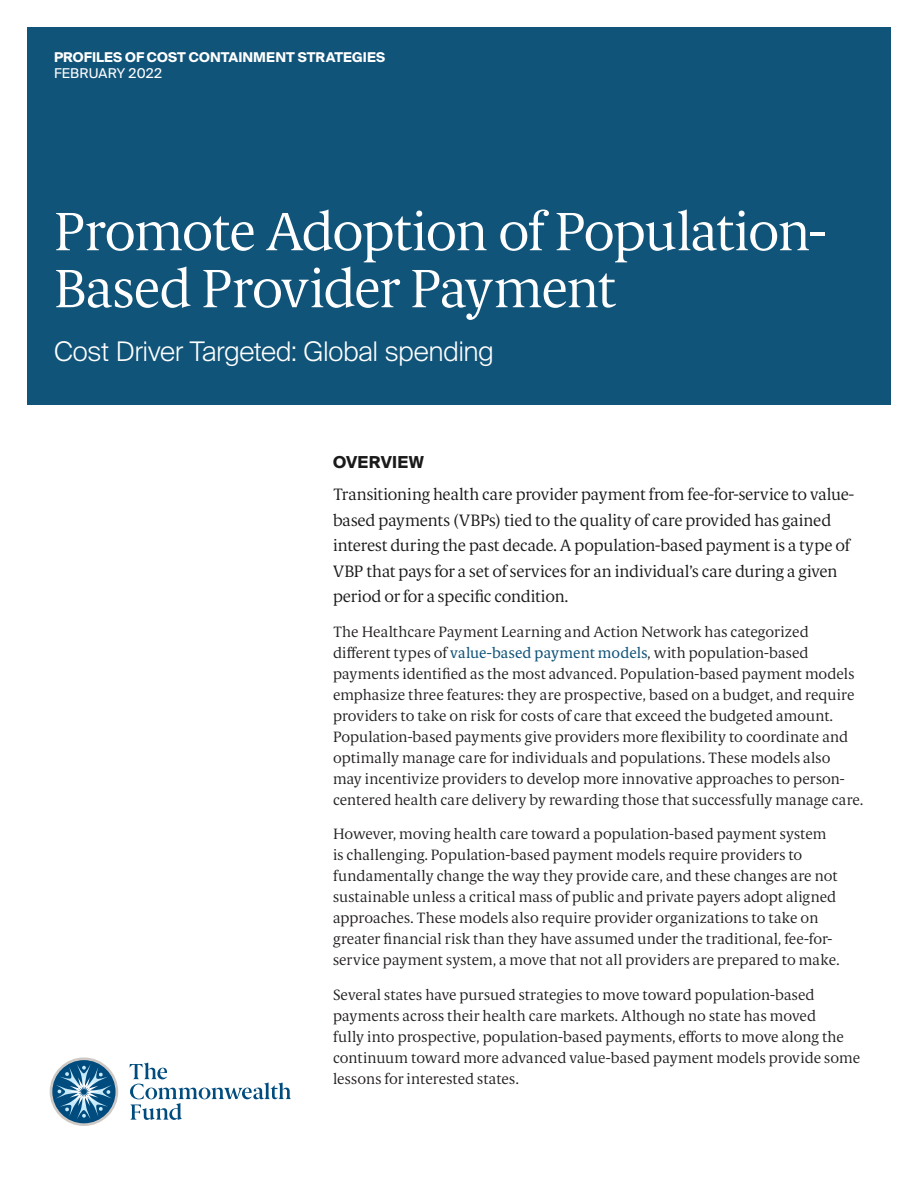
<style>
.page{position:relative;width:918px;height:1188px;background:#fff}
.page>*{position:absolute;margin:0;border:0;box-sizing:border-box;transform-origin:0 0}
.t1{font:300 54px/57px "Berlingske Serif Text";letter-spacing:-.03em;color:#fff}
.t2{font:300 27px "Suisse Intl";letter-spacing:-.01em;color:#fff}
.Abstract{font:300 16.5px/25.5px "Berlingske Serif Text";letter-spacing:-.01em;color:#1a1a1a}
.Heads_-_All_Caps{font:700 16.5px "Suisse Intl";letter-spacing:.015em;color:#1a1a1a}
.Body_Copy_-_No_Inden{font:300 15px/21px "Berlingske Serif Text";color:#231f20}
.Cover_-_Brief___Issu{font:700 13.5px "Suisse Intl";letter-spacing:.005em;color:#fff}
.Cover_-_Brief___Issu-2{font:13.5px "Suisse Intl";letter-spacing:.01em;color:#fff}
.s1{font-weight:400;color:#115479}
</style>
<div class="page">
<div style="left:27px;top:27px;width:864px;height:378px;background:#115479"></div>
<svg style="left:129px;top:1063px;width:162px;height:57px"></svg>
<svg style="left:50px;top:1057px;width:68px;height:69px"></svg>
<p class="Cover_-_Brief___Issu" style="left:54px;top:50px;width:333px">PROFILES OF COST CONTAINMENT STRATEGIES</p>
<p class="Cover_-_Brief___Issu-2" style="left:54px;top:66px;width:110px">FEBRUARY 2022</p>
<p class="t1" style="left:54px;top:202px;width:774px">Promote Adoption of Population-<br>Based Provider Payment</p>
<p class="t2" style="left:54px;top:336px;width:441px">Cost Driver Targeted: Global spending</p>
<p class="Heads_-_All_Caps" style="left:333px;top:453px;width:92px">OVERVIEW</p>
<p class="Abstract" style="left:333px;top:481px;width:523px">Transitioning health care provider payment from fee-for-service to value&shy;based payments (VBPs) tied to the quality of care provided has gained interest during the past decade. A population-based payment is a type of VBP that pays for a set of services for an individual’s care during a given period or for a specific condition.</p>
<p class="Body_Copy_-_No_Inden" style="left:333px;top:621px;width:532px">The Healthcare Payment Learning and Action Network has categorized different types of <span class="s1">value-based payment models</span>, with population-based payments identified as the most advanced. Population-based payment models emphasize three features: they are prospective, based on a budget, and require providers to take on risk for costs of care that exceed the budgeted amount.<br>Population-based payments give providers more flexibility to coordinate and optimally manage care for individuals and populations. These models also<br>may incentivize providers to develop more innovative approaches to person&shy;centered health care delivery by rewarding those that successfully manage care.</p>
<p class="Body_Copy_-_No_Inden" style="left:333px;top:823px;width:508px">However, moving health care toward a population-based payment system is challenging. Population-based payment models require providers to fundamentally change the way they provide care, and these changes are not sustainable unless a critical mass of public and private payers adopt aligned approaches. These models also require provider organizations to take on greater financial risk than they have assumed under the traditional, fee-for&shy;service payment system, a move that not all providers are prepared to make.</p>
<p class="Body_Copy_-_No_Inden" style="left:333px;top:984px;width:529px">Several states have pursued strategies to move toward population-based payments across their health care markets. Although no state has moved<br>fully into prospective, population-based payments, efforts to move along the continuum toward more advanced value-based payment models provide some lessons for interested states.</p>
</div>
